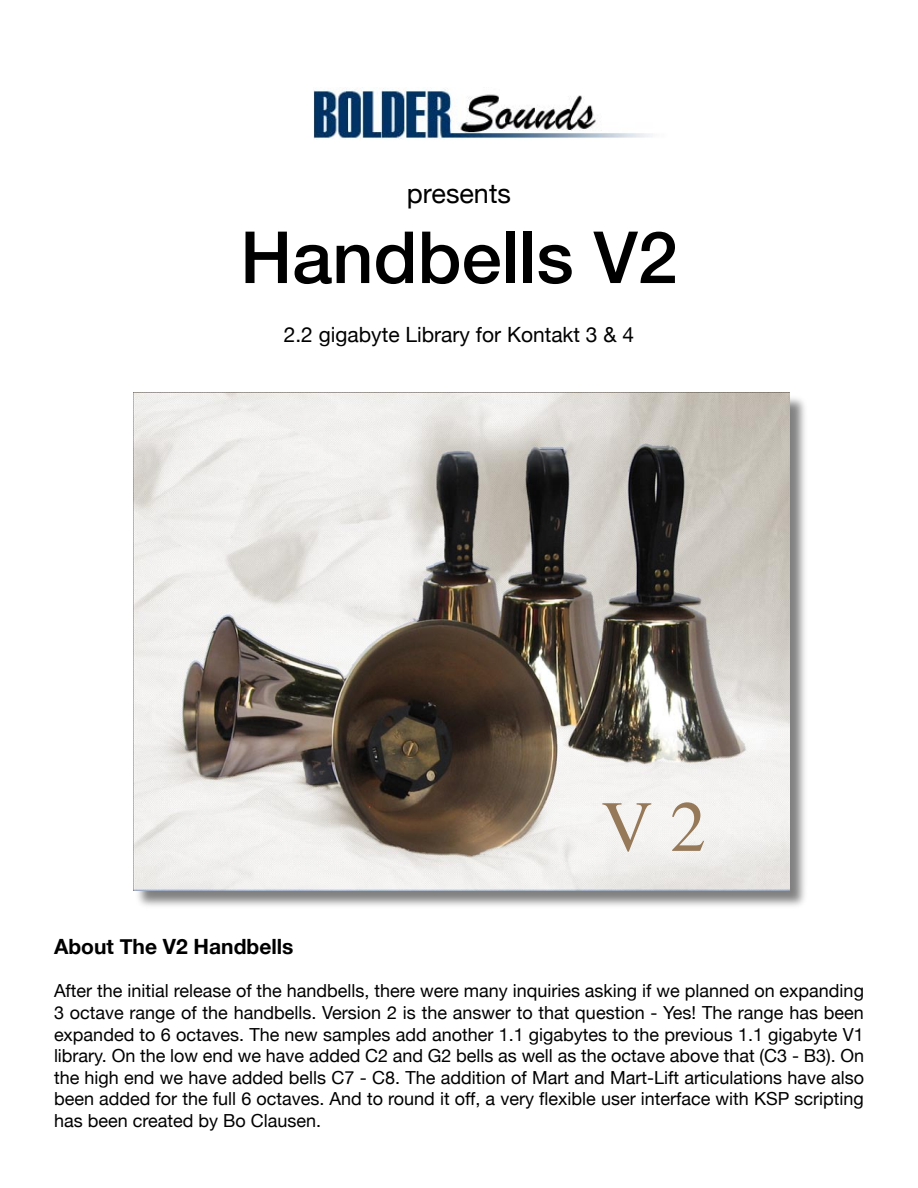
<style>
.page{position:relative;width:918px;height:1188px;background:#fff}
.page>*{position:absolute;margin:0;border:0;box-sizing:border-box;transform-origin:0 0}
.t1{font:500 72px "Helvetica Neue";color:#000}
.t2{font:72px "Times";color:#967958}
.t3{font:27px "Helvetica Neue";color:#000}
.t4{font:21px "Helvetica Neue";color:#000}
.t5{font:700 21px "Helvetica Neue";color:#000}
.t6{font:18px/21.6px "Helvetica Neue";color:#000;text-align:justify}
</style>
<div class="page">
<div style="left:134px;top:393px;width:676px;height:518px;background:#000;opacity:.5"></div>
<img style="left:133px;top:393px;width:656px;height:497px">
<img style="left:313px;top:88px;width:339px;height:52px">
<p class="t3" style="left:407px;top:177px;width:106px">presents</p>
<p class="t1" style="left:240px;top:214px;width:439px">Handbells V2</p>
<p class="t4" style="left:284px;top:322px;width:352px">2.2 gigabyte Library for Kontakt 3 &amp; 4</p>
<p class="t2" style="left:601px;top:759px;width:106px">V 2</p>
<p class="t5" style="left:54px;top:934px;width:241px">About The V2 Handbells</p>
<p class="t6" style="left:54px;top:980px;width:812px">After the initial release of the handbells, there were many inquiries asking if we planned on expanding 3 octave range of the handbells. Version 2 is the answer to that question - Yes! The range has been expanded to 6 octaves. The new samples add another 1.1 gigabytes to the previous 1.1 gigabyte V1 library. On the low end we have added C2 and G2 bells as well as the octave above that (C3 - B3). On the high end we have added bells C7 - C8. The addition of Mart and Mart-Lift articulations have also been added for the full 6 octaves. And to round it off, a very flexible user interface with KSP scripting has been created by Bo Clausen.</p>
</div>
